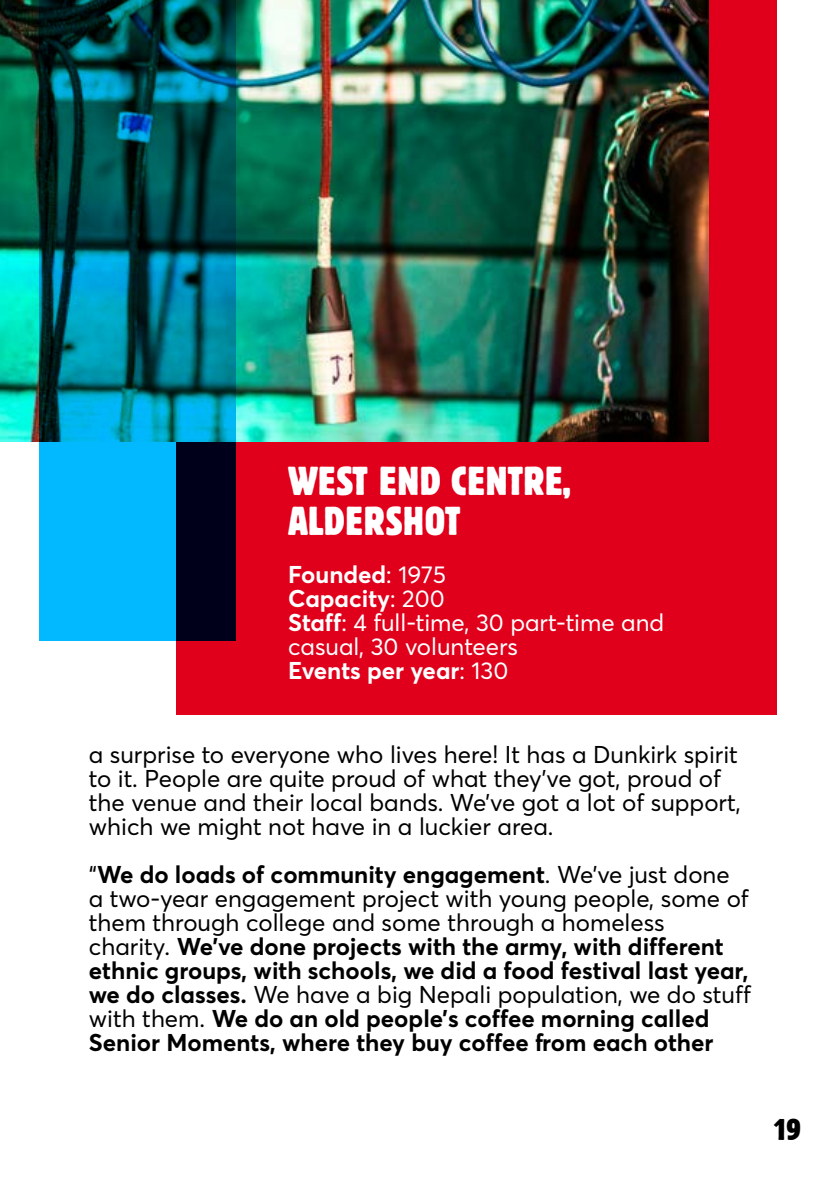
<style>
.page{position:relative;width:840px;height:1191px;background:#fff}
.page>*{position:absolute;margin:0;border:0;box-sizing:border-box;transform-origin:0 0}
.t1{font:condensed 40px/40px "Block BE";letter-spacing:.02em;color:#fff}
.t2{font:condensed 30px "Block BE";color:#000}
.t3{font:700 24px/24px "Averta";color:#000}
.t4{font:24px/24px "Averta";color:#000}
.t5{font:24px/24px "Averta";color:#fff}
.s1{font-weight:700}
.s2{font-weight:400}
</style>
<div class="page">
<div style="left:176px;top:0;width:600px;height:714px;background:#e0001b"></div>
<img style="left:0;top:0;width:707px;height:442px">
<svg style="left:39px;top:0;width:196px;height:641px;background:#006783"></svg>
<h1 class="t1" style="left:288px;top:460px;width:284px">WEST END CENTRE,<br>ALDERSHOT</h1>
<p class="t5" style="left:288px;top:562px;width:377px"><span class="s1">Founded</span>: 1975<br><span class="s1">Capacity</span>: 200<br><span class="s1">Staff</span>: 4 full-time, 30 part-time and casual, 30 volunteers<br><span class="s1">Events per year</span>: 130</p>
<p class="t4" style="left:89px;top:741px;width:653px">a surprise to everyone who lives here! It has a Dunkirk spirit to it. People are quite proud of what they’ve got, proud of the venue and their local bands. We’ve got a lot of support, which we might not have in a luckier area.</p>
<p class="t3" style="left:89px;top:861px;width:663px"><span class="s2">“</span>We do loads of community engagement<span class="s2">. We’ve just done<br>a two-year engagement project with young people, some of them through college and some through a homeless charity.</span> We’ve done projects with the army, with different ethnic groups, with schools, we did a food festival last year, we do classes. <span class="s2">We have a big Nepali population, we do stuff with them.</span> We do an old people’s coffee morning called Senior Moments, where they buy coffee from each other</p>
<p class="t2" style="left:772px;top:1112px;width:30px">19</p>
</div>
